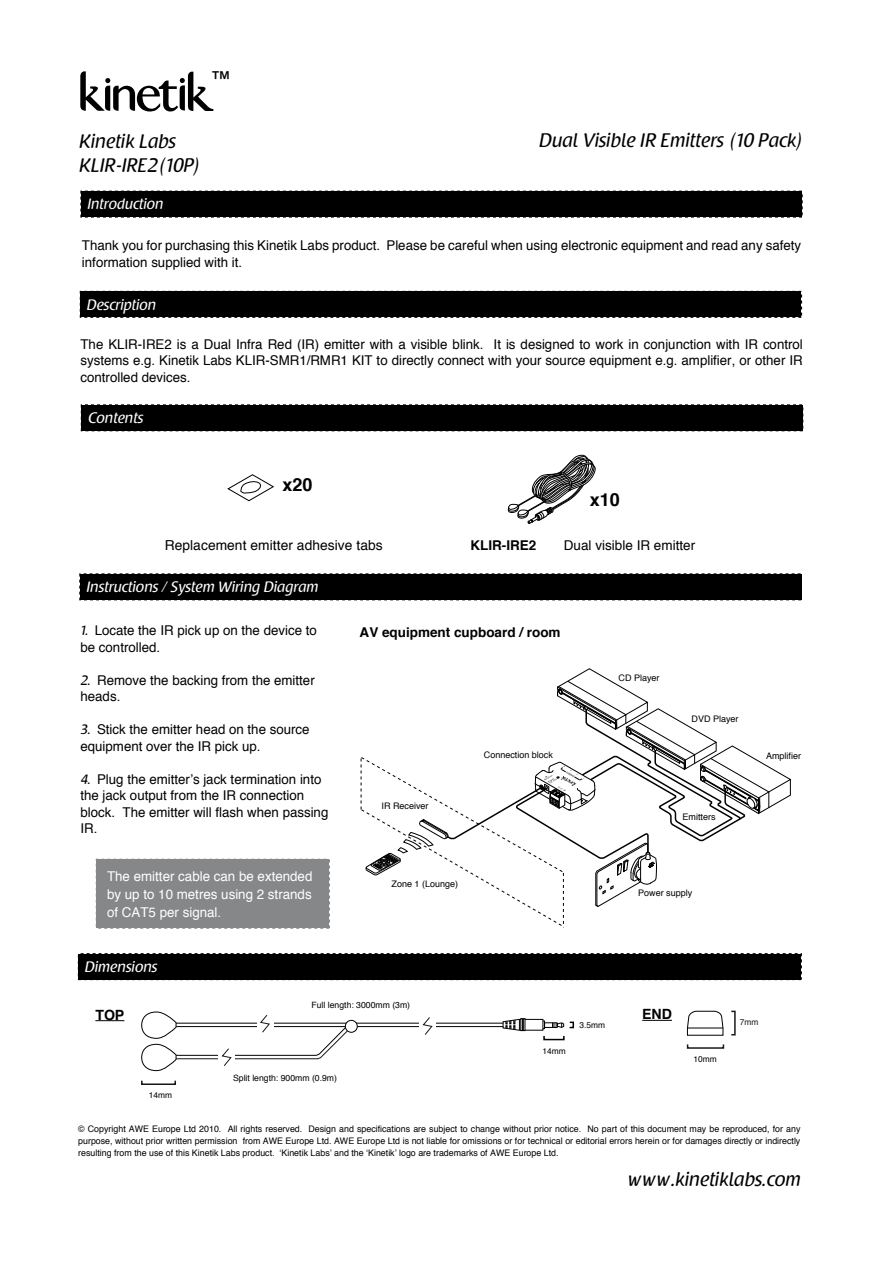
<style>
.page{position:relative;width:893px;height:1263px;background:#fff}
.page>*{position:absolute;margin:0;border:0;box-sizing:border-box;transform-origin:0 0}
.t1{font:22.05px "Helvetica";color:#000}
.t2{font:19.5px/23.4px "Raspoutine Classic";color:#000}
.t3{font:700 18px "Helvetica";color:#000}
.t4{font:15px "Raspoutine Classic";color:#fff}
.t5{font:700 14.1px "Helvetica";color:#000}
.t6{font:13.8px "Helvetica";letter-spacing:.005em;color:#000}
.t7{font:13.5px/16.5px "Helvetica";color:#000}
.t8{font:13.5px/18px "Helvetica";color:#fff;text-align:justify}
.t9{font:700 13.5px "Helvetica";color:#000}
.t10{font:9px/12px "Helvetica";color:#000;text-align:justify}
.t11{font:8.7px "Helvetica";color:#000}
.t12{font:8.4px "Helvetica";color:#000}
.t13{font:8.4px "Helvetica";color:#1a171b}
.s1{font-family:"Raspoutine Classic"}
</style>
<div class="page">
<svg style="left:80px;top:71px;width:133px;height:41px"></svg>
<div style="left:81px;top:191px;width:721px;height:26px;background:#000"></div>
<div style="left:80px;top:191px;width:723px;height:27px;border:2px dashed #000"></div>
<div style="left:81px;top:292px;width:720px;height:25px;background:#000"></div>
<div style="left:80px;top:291px;width:722px;height:27px;border:2px dashed #000"></div>
<svg style="left:228px;top:474px;width:46px;height:27px"></svg>
<div style="left:80px;top:574px;width:721px;height:26px;background:#000"></div>
<div style="left:79px;top:573px;width:723px;height:27px;border:2px dashed #000"></div>
<div style="left:82px;top:405px;width:721px;height:26px;background:#000"></div>
<div style="left:81px;top:404px;width:722px;height:27px;border:2px dashed #000"></div>
<svg style="left:360px;top:668px;width:431px;height:259px"></svg>
<div style="left:79px;top:954px;width:722px;height:25px;background:#000"></div>
<div style="left:78px;top:953px;width:724px;height:27px;border:2px dashed #000"></div>
<div style="left:96px;top:859px;width:233px;height:69px;background:#868788"></div>
<div style="left:96px;top:859px;width:234px;height:70px;border:2px dashed #868788"></div>
<svg style="left:508px;top:454px;width:88px;height:70px"></svg>
<svg style="left:95px;top:1020px;width:29px;height:1px"></svg>
<svg style="left:503px;top:1018px;width:42px;height:13px"></svg>
<div style="left:544px;top:1022px;width:14px;height:6px;border:1px solid #000"></div>
<svg style="left:552px;top:1021px;width:22px;height:7px"></svg>
<div style="left:543px;top:1035px;width:22px;height:5px;border:2px solid #000"></div>
<hr style="left:176px;top:1023px;width:327px;height:1px;background:#000">
<hr style="left:176px;top:1026px;width:327px;height:1px;background:#000">
<div style="left:419px;top:1012px;width:17px;height:25px;background:#fff"></div>
<svg style="left:423px;top:1017px;width:10px;height:18px"></svg>
<div style="left:345px;top:1020px;width:12px;height:12px;background:#fff;border-radius:50%"></div>
<div style="left:345px;top:1020px;width:12px;height:12px;border:1px solid #000;border-radius:50%"></div>
<div style="left:141px;top:1080px;width:35px;height:5px;border:2px solid #1a171b"></div>
<svg style="left:141px;top:1011px;width:207px;height:60px"></svg>
<hr style="left:642px;top:1020px;width:30px;height:1px;background:#000">
<div style="left:687px;top:1044px;width:37px;height:5px;border:2px solid #1a171b"></div>
<div style="left:731px;top:1011px;width:5px;height:24px;border:2px solid #1a171b"></div>
<svg style="left:687px;top:1011px;width:36px;height:25px"></svg>
<hr style="left:687px;top:1028px;width:36px;height:1px;background:#000">
<h1 class="t1" style="left:210px;top:66px;width:24px">™</h1>
<h2 class="t2" style="left:79px;top:131px;width:123px">Kinetik Labs<br>KLIR-IRE2(10P)</h2>
<p class="t4" style="left:88px;top:196px;width:77px">Introduction</p>
<h2 class="t2" style="left:539px;top:129px;width:266px">Dual Visible IR Emitters (10 Pack)</h2>
<p class="t7" style="left:82px;top:237px;width:721px">Thank you for purchasing this Kinetik Labs product. Please be careful when using electronic equipment and read any safety information supplied with it.</p>
<p class="t4" style="left:87px;top:296px;width:71px">Description</p>
<p class="t7" style="left:81px;top:335px;width:724px;text-align:justify">The KLIR-IRE2 is a Dual Infra Red (IR) emitter with a visible blink. It is designed to work in conjunction with IR control systems e.g. Kinetik Labs KLIR-SMR1/RMR1 KIT to directly connect with your source equipment e.g. amplifier, or other IR controlled devices.</p>
<p class="t4" style="left:88px;top:409px;width:57px">Contents</p>
<h3 class="t3" style="left:283px;top:473px;width:32px">x20</h3>
<p class="t6" style="left:165px;top:536px;width:219px">Replacement emitter adhesive tabs</p>
<p class="t4" style="left:87px;top:578px;width:234px">Instructions / System Wiring Diagram</p>
<h3 class="t3" style="left:590px;top:488px;width:32px">x10</h3>
<p class="t9" style="left:470px;top:536px;width:68px">KLIR-IRE2</p>
<p class="t7" style="left:564px;top:536px;width:133px">Dual visible IR emitter</p>
<p class="t7" style="left:81px;top:622px;width:238px"><span class="s1">1.</span> Locate the IR pick up on the device to be controlled.</p>
<p class="t7" style="left:81px;top:671px;width:236px"><span class="s1">2.</span> Remove the backing from the emitter heads.</p>
<p class="t7" style="left:81px;top:721px;width:231px"><span class="s1">3.</span> Stick the emitter head on the source equipment over the IR pick up.</p>
<p class="t7" style="left:81px;top:770px;width:249px"><span class="s1">4.</span> Plug the emitter’s jack termination into the jack output from the IR connection block. The emitter will flash when passing<br>IR.</p>
<p class="t8" style="left:107px;top:866px;width:207px">The emitter cable can be extended by up to 10 metres using 2 strands of CAT5 per signal.</p>
<p class="t9" style="left:360px;top:624px;width:203px">AV equipment cupboard / room</p>
<p class="t10" style="left:382px;top:799px;width:49px">IR Receiver</p>
<p class="t10" style="left:484px;top:748px;width:71px">Connection block</p>
<p class="t10" style="left:392px;top:877px;width:68px">Zone 1 (Lounge)</p>
<p class="t10" style="left:619px;top:671px;width:43px">CD Player</p>
<p class="t10" style="left:692px;top:713px;width:49px">DVD Player</p>
<p class="t10" style="left:683px;top:810px;width:35px">Emitters</p>
<p class="t10" style="left:638px;top:886px;width:56px">Power supply</p>
<p class="t10" style="left:766px;top:750px;width:37px">Amplifier</p>
<p class="t4" style="left:85px;top:958px;width:74px">Dimensions</p>
<p class="t11" style="left:312px;top:1000px;width:100px">Full length: 3000mm (3m)</p>
<p class="t5" style="left:95px;top:1006px;width:30px">TOP</p>
<p class="t5" style="left:642px;top:1005px;width:31px">END</p>
<p class="t12" style="left:149px;top:1090px;width:25px">14mm</p>
<p class="t11" style="left:233px;top:1072px;width:105px">Split length: 900mm (0.9m)</p>
<p class="t12" style="left:543px;top:1045px;width:25px">14mm</p>
<p class="t12" style="left:579px;top:1020px;width:27px">3.5mm</p>
<p class="t12" style="left:693px;top:1054px;width:25px">10mm</p>
<p class="t13" style="left:740px;top:1016px;width:20px">7mm</p>
<p class="t10" style="left:78px;top:1122px;width:724px">© Copyright AWE Europe Ltd 2010. All rights reserved. Design and specifications are subject to change without prior notice. No part of this document may be reproduced, for any purpose, without prior written permission from AWE Europe Ltd. AWE Europe Ltd is not liable for omissions or for technical or editorial errors herein or for damages directly or indirectly resulting from the use of this Kinetik Labs product. ‘Kinetik Labs’ and the ‘Kinetik’ logo are trademarks of AWE Europe Ltd.</p>
<h2 class="t2" style="left:628px;top:1168px;width:174px">www.kinetiklabs.com</h2>
</div>
